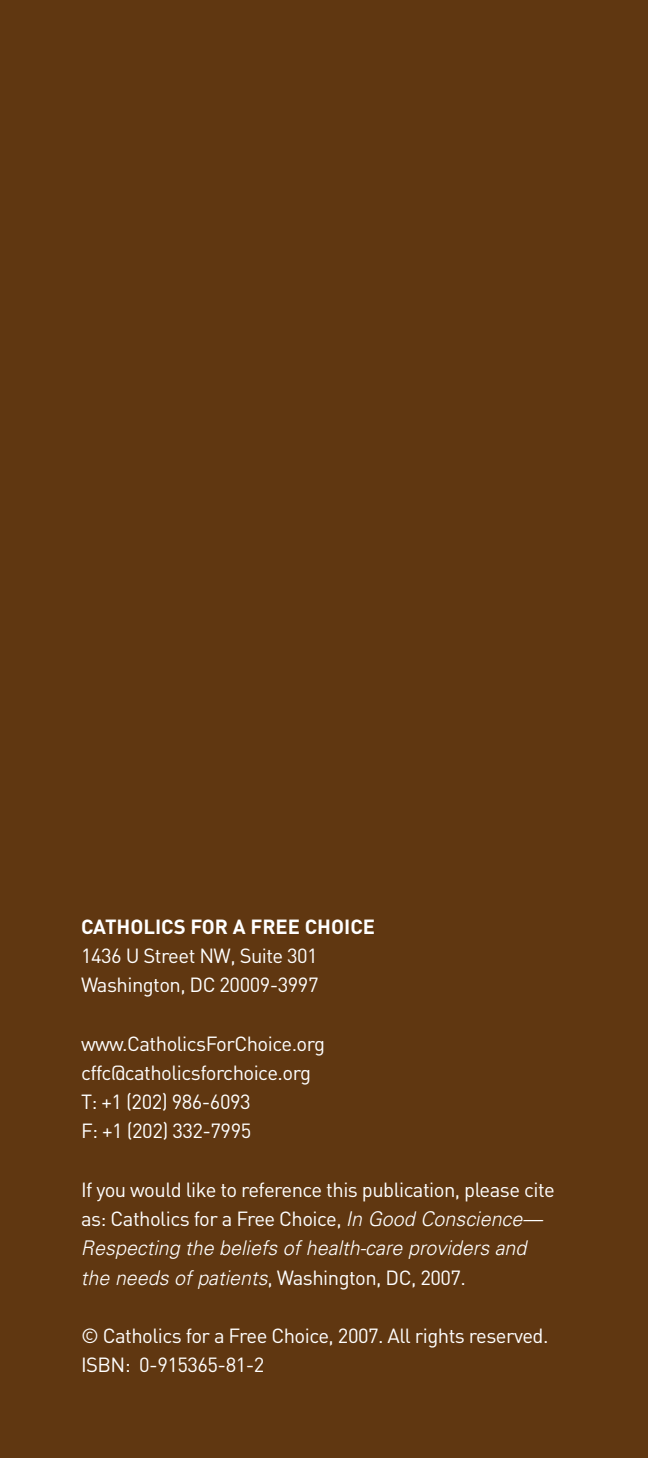
<style>
.page{position:relative;width:648px;height:1458px;background:#603711}
.page>*{position:absolute;margin:0;border:0;box-sizing:border-box;transform-origin:0 0}
.t1{font:20.25px/29.2px "DIN";letter-spacing:-.025em;color:#fff}
.t2{font:italic 300 20.25px "Univers";letter-spacing:.005em;color:#fff}
.t3{font:700 20.25px "DIN";color:#fff}
.s1{font-family:"Univers";font-weight:300;font-style:italic}
</style>
<div class="page">
<p class="t3" style="left:81px;top:915px;width:296px">CATHOLICS FOR A FREE CHOICE</p>
<p class="t1" style="left:81px;top:941px;width:239px">1436 U Street NW, Suite 301<br>Washington, DC 20009-3997</p>
<p class="t1" style="left:81px;top:1029px;width:246px">www.CatholicsForChoice.org cffc@catholicsforchoice.org<br>T: +1 (202) 986-6093<br>F: +1 (202) 332-7995</p>
<p class="t1" style="left:81px;top:1175px;width:475px">If you would like to reference this publication, please cite as: Catholics for a Free Choice, <span class="s1">In Good Conscience—</span></p>
<p class="t2" style="left:81px;top:1241px;width:447px">Respecting the beliefs of health-care providers and</p>
<p class="t1" style="left:81px;top:1263px;width:386px"><span class="s1">the needs of patients</span>, Washington, DC, 2007.</p>
<p class="t1" style="left:81px;top:1322px;width:469px">© Catholics for a Free Choice, 2007. All rights reserved.<br>ISBN: 0-915365-81-2</p>
</div>
